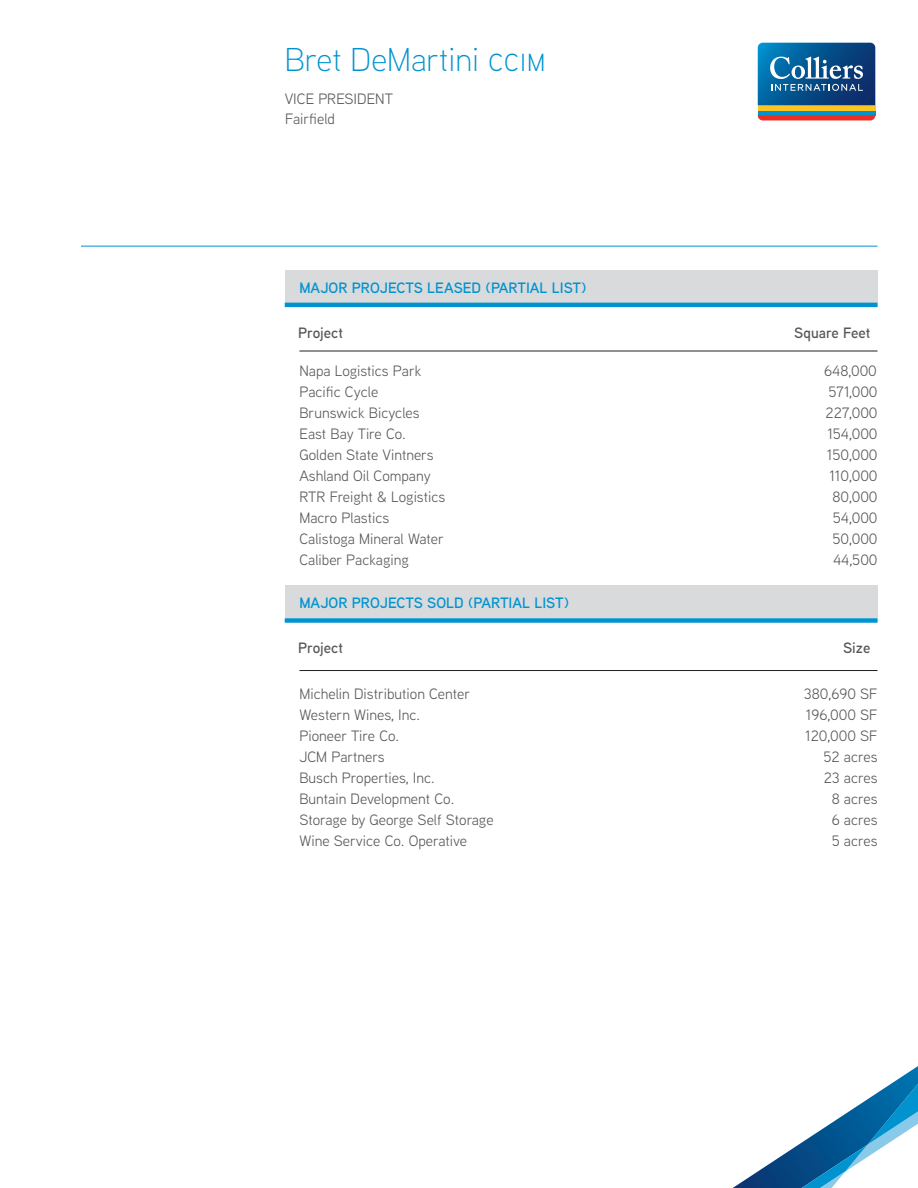
<style>
.page{position:relative;width:918px;height:1188px;background:#fff}
.page>*{position:absolute;margin:0;border:0;box-sizing:border-box;transform-origin:0 0}
.t1{font:300 33px "Aaux Next";color:#0093d0}
.Main_Text_Body{font:15px/19.5px "Aaux Next";color:#57585a}
.Subhead_Body{font:600 15px "Aaux Next";color:#0093d0}
.Main_Text_Body-2{font:600 15px "Aaux Next";color:#57585a}
</style>
<div class="page">
<hr style="left:81px;top:246px;width:797px;height:1px;background:#0093d0">
<svg style="left:757px;top:42px;width:119px;height:79px;background:#426f8f"></svg>
<div style="left:285px;top:270px;width:593px;height:33px;background:#d9dadc"></div>
<hr style="left:285px;top:303px;width:593px;height:4px;background:#0093d0">
<hr style="left:299px;top:351px;width:579px;height:1px;background:#231f20">
<hr style="left:299px;top:670px;width:579px;height:1px;background:#231f20">
<div style="left:285px;top:586px;width:593px;height:32px;background:#d9dadc"></div>
<div style="left:285px;top:618px;width:593px;height:5px;background:#0093d0"></div>
<svg style="left:733px;top:1066px;width:185px;height:122px"></svg>
<h1 class="t1" style="left:285px;top:38px;width:263px">Bret DeMartini ccim</h1>
<p class="Main_Text_Body" style="left:285px;top:89px;width:110px">VICE PRESIDENT<br>Fairfield</p>
<p class="Subhead_Body" style="left:299px;top:277px;width:289px">MAJOR PROJECTS LEASED (PARTIAL LIST)</p>
<p class="Main_Text_Body-2" style="left:298px;top:322px;width:46px">Project</p>
<p class="Main_Text_Body-2" style="left:794px;top:322px;width:78px">Square Feet</p>
<p class="Main_Text_Body" style="left:299px;top:360px;width:123px">Napa Logistics Park</p>
<p class="Main_Text_Body" style="left:824px;top:360px;width:54px">648,000</p>
<p class="Main_Text_Body" style="left:299px;top:381px;width:80px">Pacific Cycle</p>
<p class="Main_Text_Body" style="left:829px;top:381px;width:51px">571,000</p>
<p class="Main_Text_Body" style="left:299px;top:402px;width:122px">Brunswick Bicycles</p>
<p class="Main_Text_Body" style="left:826px;top:402px;width:53px">227,000</p>
<p class="Main_Text_Body" style="left:299px;top:423px;width:108px">East Bay Tire Co.</p>
<p class="Main_Text_Body" style="left:827px;top:423px;width:52px">154,000</p>
<p class="Main_Text_Body" style="left:299px;top:444px;width:136px">Golden State Vintners</p>
<p class="Main_Text_Body" style="left:827px;top:444px;width:52px">150,000</p>
<p class="Main_Text_Body" style="left:299px;top:465px;width:133px">Ashland Oil Company</p>
<p class="Main_Text_Body" style="left:829px;top:465px;width:50px">110,000</p>
<p class="Main_Text_Body" style="left:299px;top:486px;width:147px">RTR Freight &amp; Logistics</p>
<p class="Main_Text_Body" style="left:832px;top:486px;width:47px">80,000</p>
<p class="Main_Text_Body" style="left:299px;top:507px;width:91px">Macro Plastics</p>
<p class="Main_Text_Body" style="left:833px;top:507px;width:46px">54,000</p>
<p class="Main_Text_Body" style="left:299px;top:528px;width:146px">Calistoga Mineral Water</p>
<p class="Main_Text_Body" style="left:832px;top:528px;width:47px">50,000</p>
<p class="Main_Text_Body" style="left:299px;top:549px;width:111px">Caliber Packaging</p>
<p class="Main_Text_Body" style="left:833px;top:549px;width:46px">44,500</p>
<p class="Subhead_Body" style="left:299px;top:593px;width:271px">MAJOR PROJECTS SOLD (PARTIAL LIST)</p>
<p class="Main_Text_Body-2" style="left:298px;top:638px;width:46px">Project</p>
<p class="Main_Text_Body-2" style="left:843px;top:638px;width:29px">Size</p>
<p class="Main_Text_Body" style="left:299px;top:683px;width:172px">Michelin Distribution Center</p>
<p class="Main_Text_Body" style="left:804px;top:683px;width:75px">380,690 SF</p>
<p class="Main_Text_Body" style="left:299px;top:704px;width:122px">Western Wines, Inc.</p>
<p class="Main_Text_Body" style="left:806px;top:704px;width:73px">196,000 SF</p>
<p class="Main_Text_Body" style="left:299px;top:725px;width:101px">Pioneer Tire Co.</p>
<p class="Main_Text_Body" style="left:805px;top:725px;width:74px">120,000 SF</p>
<p class="Main_Text_Body" style="left:299px;top:746px;width:87px">JCM Partners</p>
<p class="Main_Text_Body" style="left:823px;top:746px;width:56px">52 acres</p>
<p class="Main_Text_Body" style="left:299px;top:767px;width:137px">Busch Properties, Inc.</p>
<p class="Main_Text_Body" style="left:824px;top:767px;width:55px">23 acres</p>
<p class="Main_Text_Body" style="left:299px;top:788px;width:156px">Buntain Development Co.</p>
<p class="Main_Text_Body" style="left:832px;top:788px;width:47px">8 acres</p>
<p class="Main_Text_Body" style="left:299px;top:809px;width:196px">Storage by George Self Storage</p>
<p class="Main_Text_Body" style="left:832px;top:809px;width:47px">6 acres</p>
<p class="Main_Text_Body" style="left:299px;top:830px;width:169px">Wine Service Co. Operative</p>
<p class="Main_Text_Body" style="left:832px;top:830px;width:47px">5 acres</p>
</div>
